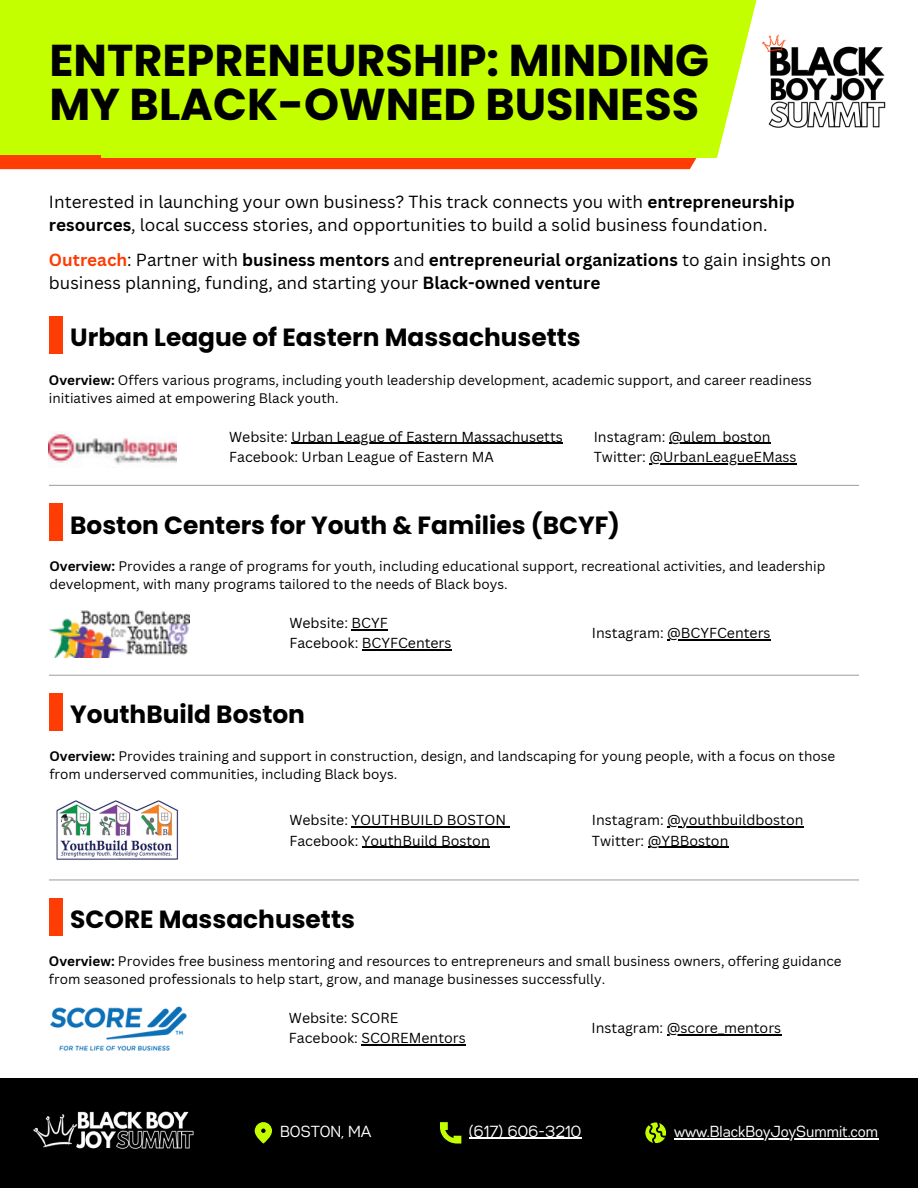
<style>
.page{position:relative;width:918px;height:1188px;background:#fff}
.page>*{position:absolute;margin:0;border:0;box-sizing:border-box;transform-origin:0 0}
.t1{font:700 44.55px/43.8px "Poppins";color:#000}
.t2{font:700 24.9px "Poppins";color:#000}
.t3{font:17.1px/23.7px "Canva Sans";color:#000}
.t4{font:16.05px "Gabriel Sans Cond";color:#fff}
.t5{font:14.1px "Canva Sans";color:#000}
.t6{font:13.5px/18px "Canva Sans";color:#000}
.s1{font-weight:700}
.s2{font-weight:700;color:#ff3c03}
</style>
<div class="page">
<div style="left:0;top:0;width:918px;height:169px;background:#ff3c03"></div>
<div style="left:0;top:0;width:918px;height:155px;background:#c4ff00"></div>
<hr style="left:101px;top:155px;width:632px;height:3px;background:#c4ff00">
<svg style="left:714px;top:0;width:204px;height:169px;fill:#fff"></svg>
<img style="left:754px;top:10px;width:147px;height:147px">
<hr style="left:291px;top:443px;width:272px;height:1px;background:#000">
<hr style="left:669px;top:443px;width:102px;height:1px;background:#000">
<hr style="left:649px;top:463px;width:148px;height:1px;background:#000">
<div style="left:49px;top:316px;width:14px;height:38px;background:#ff3c03"></div>
<img style="left:49px;top:433px;width:128px;height:32px">
<hr style="left:352px;top:629px;width:36px;height:1px;background:#000">
<hr style="left:362px;top:649px;width:90px;height:2px;background:#000">
<hr style="left:667px;top:639px;width:104px;height:1px;background:#000">
<img style="left:49px;top:610px;width:140px;height:47px">
<div style="left:49px;top:503px;width:14px;height:38px;background:#ff3c03"></div>
<hr style="left:352px;top:827px;width:154px;height:1px;background:#000">
<hr style="left:362px;top:847px;width:128px;height:1px;background:#000">
<hr style="left:667px;top:827px;width:136px;height:1px;background:#000">
<hr style="left:648px;top:847px;width:80px;height:1px;background:#000">
<img style="left:56px;top:800px;width:123px;height:60px">
<div style="left:49px;top:693px;width:14px;height:38px;background:#ff3c03"></div>
<hr style="left:361px;top:1044px;width:105px;height:1px;background:#000">
<hr style="left:667px;top:1034px;width:114px;height:1px;background:#000">
<div style="left:49px;top:898px;width:14px;height:38px;background:#ff3c03"></div>
<img style="left:50px;top:1006px;width:137px;height:45px">
<hr style="left:49px;top:485px;width:810px;height:1px;background:#a6a6a6">
<hr style="left:49px;top:675px;width:810px;height:1px;background:#a6a6a6">
<hr style="left:49px;top:879px;width:810px;height:2px;background:#a6a6a6">
<div style="left:0;top:1078px;width:918px;height:110px;background:#000"></div>
<svg style="left:255px;top:1122px;width:17px;height:21px"></svg>
<svg style="left:645px;top:1122px;width:21px;height:21px"></svg>
<hr style="left:674px;top:1138px;width:205px;height:1px;background:#fff">
<svg style="left:440px;top:1122px;width:21px;height:22px"></svg>
<hr style="left:469px;top:1138px;width:113px;height:1px;background:#fff">
<img style="left:33px;top:1111px;width:160px;height:38px">
<h1 class="t1" style="left:49px;top:39px;width:661px">ENTREPRENEURSHIP: MINDING<br>MY BLACK-OWNED BUSINESS</h1>
<p class="t3" style="left:49px;top:189px;width:747px">Interested in launching your own business? This track connects you with <span class="s1">entrepreneurship resources</span>, local success stories, and opportunities to build a solid business foundation.</p>
<h4 class="t3" style="left:49px;top:247px;width:784px"><span class="s2">Outreach</span>: Partner with <span class="s1">business mentors</span> and <span class="s1">entrepreneurial organizations</span> to gain insights on business planning, funding, and starting your <span class="s1">Black-owned venture</span></h4>
<p class="t2" style="left:70px;top:320px;width:512px">Urban League of Eastern Massachusetts</p>
<h4 class="t6" style="left:49px;top:371px;width:764px"><span class="s1">Overview:</span> Offers various programs, including youth leadership development, academic support, and career readiness initiatives aimed at empowering Black youth.</h4>
<h2 class="t5" style="left:229px;top:427px;width:335px">Website: Urban League of Eastern Massachusetts</h2>
<p class="t5" style="left:229px;top:447px;width:266px">Facebook: Urban League of Eastern MA</p>
<p class="t5" style="left:594px;top:427px;width:178px">Instagram: @ulem_boston</p>
<p class="t5" style="left:594px;top:447px;width:204px">Twitter: @UrbanLeagueEMass</p>
<h2 class="t2" style="left:70px;top:507px;width:551px">Boston Centers for Youth &amp; Families (BCYF)</h2>
<h2 class="t6" style="left:49px;top:557px;width:778px"><span class="s1">Overview:</span> Provides a range of programs for youth, including educational support, recreational activities, and leadership development, with many programs tailored to the needs of Black boys.</h2>
<p class="t5" style="left:289px;top:613px;width:100px">Website: BCYF</p>
<p class="t5" style="left:289px;top:633px;width:164px">Facebook: BCYFCenters</p>
<p class="t5" style="left:592px;top:623px;width:180px">Instagram: @BCYFCenters</p>
<p class="t2" style="left:70px;top:697px;width:236px">YouthBuild Boston</p>
<p class="t6" style="left:49px;top:747px;width:787px"><span class="s1">Overview:</span> Provides training and support in construction, design, and landscaping for young people, with a focus on those from underserved communities, including Black boys.</p>
<p class="t5" style="left:289px;top:810px;width:218px">Website: YOUTHBUILD BOSTON</p>
<p class="t5" style="left:289px;top:831px;width:202px">Facebook: YouthBuild Boston</p>
<p class="t5" style="left:592px;top:810px;width:213px">Instagram: @youthbuildboston</p>
<p class="t5" style="left:592px;top:831px;width:138px">Twitter: @YBBoston</p>
<p class="t2" style="left:70px;top:902px;width:286px">SCORE Massachusetts</p>
<p class="t6" style="left:49px;top:951px;width:794px"><span class="s1">Overview:</span> Provides free business mentoring and resources to entrepreneurs and small business owners, offering guidance from seasoned professionals to help start, grow, and manage businesses successfully.</p>
<p class="t5" style="left:289px;top:1008px;width:111px">Website: SCORE</p>
<p class="t5" style="left:289px;top:1028px;width:178px">Facebook: SCOREMentors</p>
<p class="t5" style="left:592px;top:1018px;width:191px">Instagram: @score_mentors</p>
<p class="t4" style="left:280px;top:1124px;width:93px">BOSTON, MA</p>
<p class="t4" style="left:469px;top:1124px;width:114px">(617) 606-3210</p>
<h4 class="t4" style="left:674px;top:1124px;width:206px">www.BlackBoyJoySummit.com</h4>
</div>
